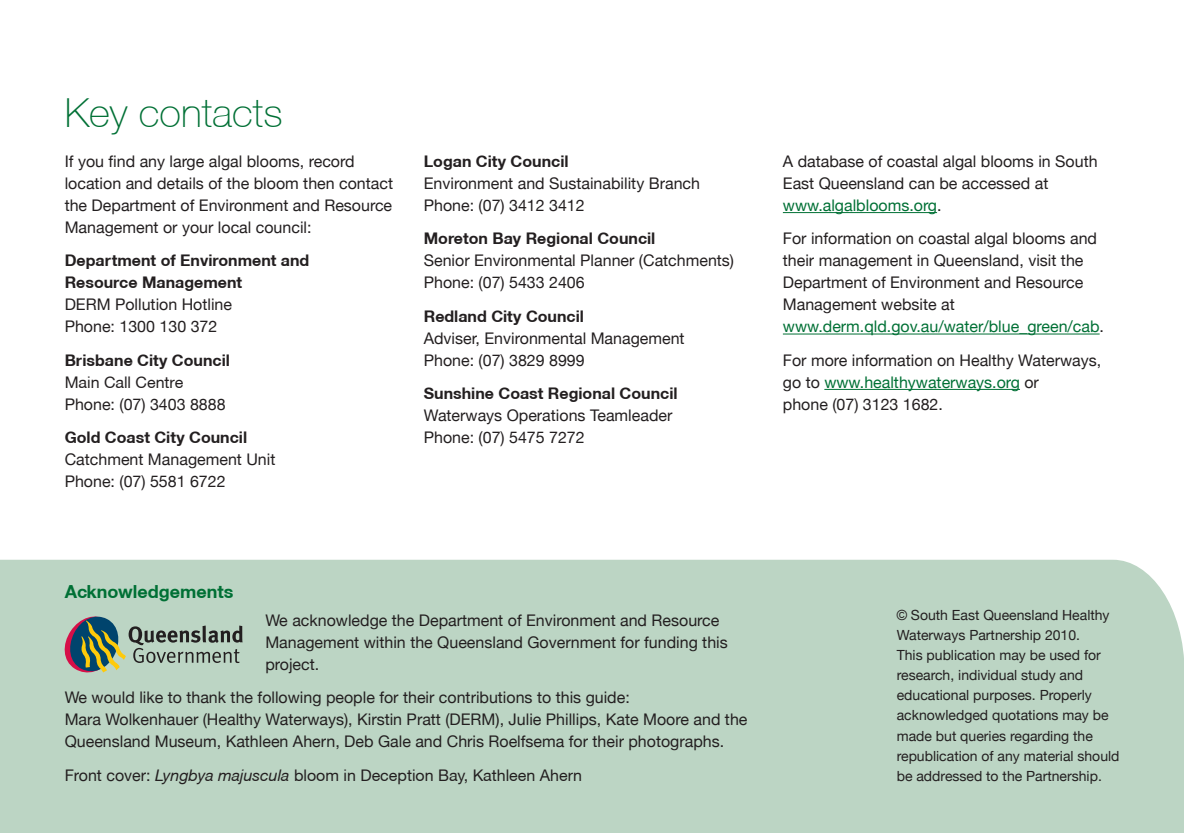
<style>
.page{position:relative;width:1184px;height:833px;background:#fff}
.page>*{position:absolute;margin:0;border:0;box-sizing:border-box;transform-origin:0 0}
.t1{font:100 40px "Helvetica Neue CE";color:#007035}
.t2{font:700 18px "Helvetica Neue CE";color:#007035}
.t3{font:16px/22px "Helvetica Neue";color:#231f20}
.t4{font:700 16px/22px "Helvetica Neue CE";color:#231f20}
.t5{font:16px "Helvetica Neue CE";color:#231f20}
.t6{font:14px/20px "Helvetica Neue";color:#231f20}
.s1{color:#007035}
.s2{font-family:"Helvetica Neue"}
.s3{font-style:italic}
.s4{font-family:"Arial"}
</style>
<div class="page">
<div style="left:0;top:559px;width:1184px;height:273px;background:#bcd5c4"></div>
<hr style="left:783px;top:212px;width:154px;height:1px;background:#007035">
<hr style="left:783px;top:333px;width:317px;height:1px;background:#007035">
<hr style="left:824px;top:389px;width:196px;height:1px;background:#007035">
<svg style="left:65px;top:615px;width:178px;height:58px;background:#92a394"></svg>
<h1 class="t1" style="left:65px;top:90px;width:219px">Key contacts</h1>
<p class="t3" style="left:65px;top:150px;width:330px">If you find any large algal blooms, record location and details of the bloom then contact the Department of Environment and Resource Management or your local council:</p>
<p class="t4" style="left:65px;top:250px;width:246px">Department of Environment and<br>Resource Management</p>
<p class="t3" style="left:65px;top:293px;width:169px">DERM Pollution Hotline<br>Phone: 1300 130 372</p>
<p class="t4" style="left:65px;top:349px;width:167px">Brisbane City Council</p>
<p class="t5" style="left:65px;top:372px;width:120px">Main Call Centre</p>
<p class="t3" style="left:65px;top:393px;width:162px">Phone: (07) 3403 8888</p>
<p class="t4" style="left:65px;top:426px;width:184px">Gold Coast City Council</p>
<p class="t3" style="left:65px;top:448px;width:212px">Catchment Management Unit<br>Phone: (07) 5581 6722</p>
<p class="t4" style="left:424px;top:150px;width:146px">Logan City Council</p>
<p class="t3" style="left:424px;top:172px;width:278px">Environment and Sustainability Branch<br>Phone: (07) 3412 3412</p>
<p class="t4" style="left:424px;top:228px;width:233px">Moreton Bay Regional Council</p>
<p class="t3" style="left:424px;top:249px;width:312px">Senior Environmental Planner (Catchments)<br>Phone: (07) 5433 2406</p>
<p class="t4" style="left:424px;top:305px;width:162px">Redland City Council</p>
<p class="t3" style="left:424px;top:327px;width:262px">Adviser, Environmental Management<br>Phone: (07) 3829 8999</p>
<p class="t4" style="left:424px;top:382px;width:255px">Sunshine Coast Regional Council</p>
<p class="t3" style="left:424px;top:404px;width:250px">Waterways Operations Teamleader<br>Phone: (07) 5475 7272</p>
<p class="t3" style="left:783px;top:150px;width:316px">A database of coastal algal blooms in South<br>East Queensland can be accessed at <span class="s1">www.algalblooms.org</span>.</p>
<p class="t3" style="left:783px;top:227px;width:323px">For information on coastal algal blooms and their management in Queensland, visit the Department of Environment and Resource Management website at <span class="s1">www.derm.qld.gov.au/water/blue_green/cab</span>.</p>
<p class="t3" style="left:783px;top:349px;width:320px">For more information on Healthy Waterways, go to <span class="s1">www.healthywaterways.org</span> or<br>phone (07) 3123 1682.</p>
<p class="t2" style="left:65px;top:580px;width:170px">Acknowledgements</p>
<p class="t3" style="left:265px;top:608px;width:464px">We acknowledge the Department of Environment and Resource<br>Management within the Queensland Government for funding this project.</p>
<p class="t3" style="left:65px;top:686px;width:684px">We would like to thank the following people for their contributions to this guide:<br>Mara Wolkenhauer (Healthy Waterways), Kirstin Pratt (DERM), Julie Phillips, Kate Moore and the<br>Queensland Museum, Kathleen Ahern, Deb Gale and Chris Roelfsema for their photographs.</p>
<p class="t5" style="left:65px;top:765px;width:519px"><span class="s2">Front cover:</span> <span class="s3">Lyngbya majuscula</span> bloom in Deception Bay, Kathleen Ahern</p>
<p class="t6" style="left:897px;top:605px;width:224px"><span class="s4">©</span> South East Queensland Healthy<br>Waterways Partnership 2010.<br>This publication may be used for research, individual study and educational purposes. Properly acknowledged quotations may be made but queries regarding the republication of any material should be addressed to the Partnership.</p>
</div>
